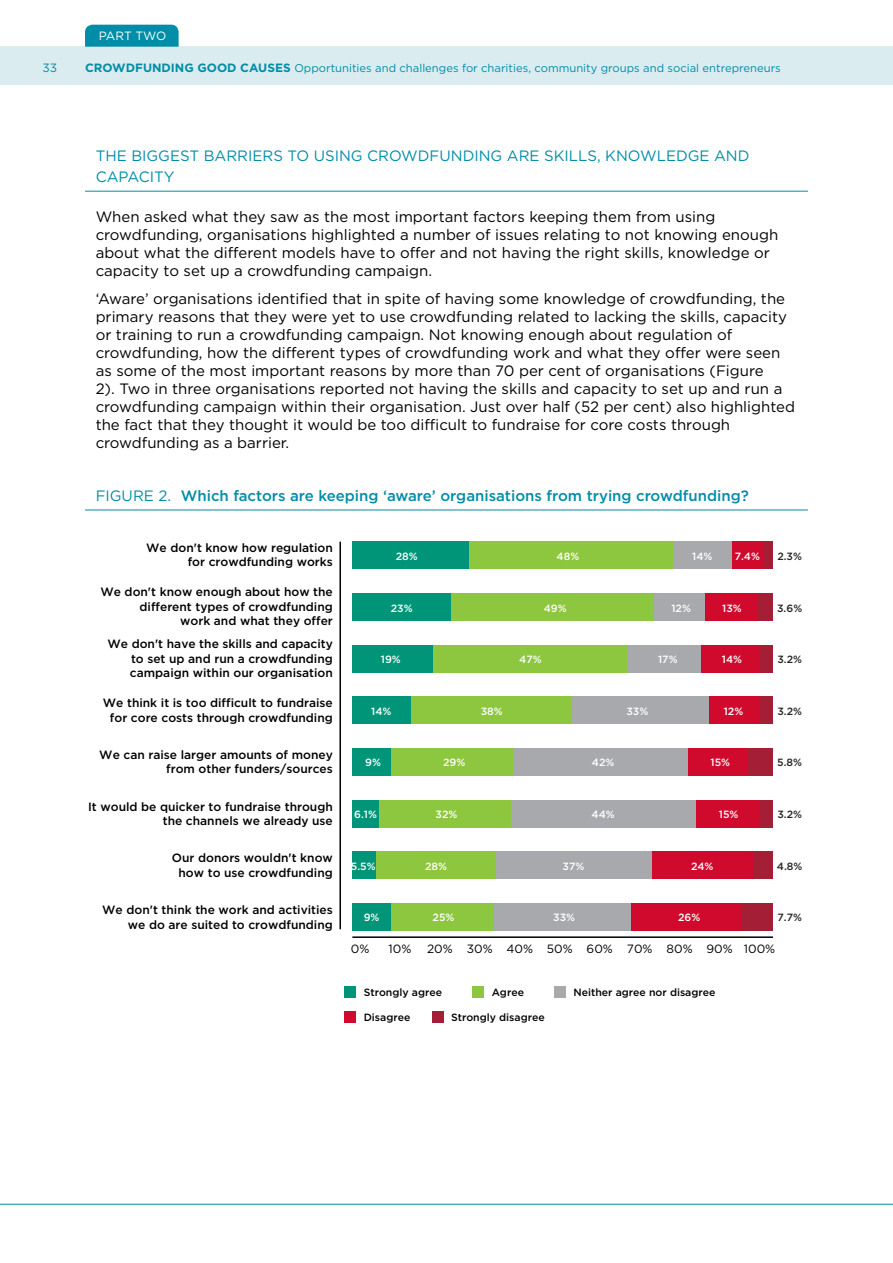
<style>
.page{position:relative;width:893px;height:1263px;background:#fff}
.page>*{position:absolute;margin:0;border:0;box-sizing:border-box;transform-origin:0 0}
.t1{font:15px/18px "Gotham HTF";color:#000}
.t2{font:500 15px "Gotham HTF";color:#008da8}
.t3{font:15px/21px "Gotham HTF";color:#008da8}
.t4{font:500 12px/14.4px "Gotham HTF";color:#000;text-align:right}
.t5{font:12px "Gotham HTF";color:#000}
.t6{font:12px "Gotham HTF";letter-spacing:-.005em;color:#fff}
.t7{font:12px "Gotham HTF";color:#008da8}
.t8{font:11.25px "Gotham HTF";color:#008da8}
.t9{font:500 10.5px "Gotham HTF";color:#fff}
.t10{font:500 10.5px "Gotham HTF";color:#000}
.t11{font:500 10.5px "Gotham HTF";color:#262324}
.s1{font-weight:700;font-size:12px}
.s2{font-weight:400}
</style>
<div class="page">
<div style="left:0;top:47px;width:893px;height:38px;background:#dbecf0"></div>
<hr style="left:0;top:1204px;width:893px;height:1px;background:#008da8">
<svg style="left:85px;top:25px;width:94px;height:22px;background:#068faa"></svg>
<hr style="left:85px;top:191px;width:723px;height:1px;background:#008da8">
<hr style="left:85px;top:510px;width:723px;height:1px;background:#008da8">
<hr style="left:352px;top:936px;width:421px;height:2px;background:#000">
<hr style="left:339px;top:542px;width:2px;height:387px;background:#000">
<div style="left:473px;top:986px;width:11px;height:12px;background:#8dc63f"></div>
<div style="left:345px;top:1011px;width:11px;height:12px;background:#d00a2c"></div>
<div style="left:432px;top:1011px;width:12px;height:12px;background:#a41f35"></div>
<div style="left:345px;top:986px;width:11px;height:12px;background:#009578"></div>
<div style="left:554px;top:986px;width:12px;height:12px;background:#a7a9ac"></div>
<div style="left:352px;top:542px;width:421px;height:27px;background:#a41f35"></div>
<div style="left:352px;top:542px;width:411px;height:27px;background:#d00a2c"></div>
<div style="left:352px;top:542px;width:380px;height:27px;background:#a7a9ac"></div>
<div style="left:352px;top:542px;width:320px;height:27px;background:#8dc63f"></div>
<div style="left:352px;top:542px;width:117px;height:27px;background:#009578"></div>
<div style="left:352px;top:593px;width:421px;height:28px;background:#a41f35"></div>
<div style="left:352px;top:593px;width:406px;height:28px;background:#d00a2c"></div>
<div style="left:352px;top:593px;width:353px;height:28px;background:#a7a9ac"></div>
<div style="left:352px;top:593px;width:302px;height:28px;background:#8dc63f"></div>
<div style="left:352px;top:593px;width:99px;height:28px;background:#009578"></div>
<div style="left:352px;top:645px;width:421px;height:27px;background:#a41f35"></div>
<div style="left:352px;top:645px;width:407px;height:27px;background:#d00a2c"></div>
<div style="left:352px;top:645px;width:349px;height:27px;background:#a7a9ac"></div>
<div style="left:352px;top:645px;width:276px;height:27px;background:#8dc63f"></div>
<div style="left:352px;top:645px;width:80px;height:27px;background:#009578"></div>
<div style="left:352px;top:697px;width:421px;height:27px;background:#a41f35"></div>
<div style="left:352px;top:697px;width:407px;height:27px;background:#d00a2c"></div>
<div style="left:352px;top:697px;width:357px;height:27px;background:#a7a9ac"></div>
<div style="left:352px;top:697px;width:220px;height:27px;background:#8dc63f"></div>
<div style="left:352px;top:697px;width:59px;height:27px;background:#009578"></div>
<div style="left:352px;top:748px;width:421px;height:28px;background:#a41f35"></div>
<div style="left:352px;top:748px;width:396px;height:28px;background:#d00a2c"></div>
<div style="left:352px;top:748px;width:336px;height:28px;background:#a7a9ac"></div>
<div style="left:352px;top:748px;width:161px;height:28px;background:#8dc63f"></div>
<div style="left:352px;top:748px;width:39px;height:28px;background:#009578"></div>
<div style="left:352px;top:800px;width:421px;height:27px;background:#a41f35"></div>
<div style="left:352px;top:800px;width:407px;height:27px;background:#d00a2c"></div>
<div style="left:352px;top:800px;width:343px;height:27px;background:#a7a9ac"></div>
<div style="left:352px;top:800px;width:159px;height:27px;background:#8dc63f"></div>
<div style="left:352px;top:800px;width:27px;height:27px;background:#009578"></div>
<div style="left:352px;top:852px;width:421px;height:27px;background:#a41f35"></div>
<div style="left:352px;top:852px;width:401px;height:27px;background:#d00a2c"></div>
<div style="left:352px;top:852px;width:299px;height:27px;background:#a7a9ac"></div>
<div style="left:352px;top:852px;width:143px;height:27px;background:#8dc63f"></div>
<div style="left:352px;top:852px;width:24px;height:27px;background:#009578"></div>
<div style="left:352px;top:903px;width:421px;height:28px;background:#a41f35"></div>
<div style="left:352px;top:903px;width:389px;height:28px;background:#d00a2c"></div>
<div style="left:352px;top:903px;width:279px;height:28px;background:#a7a9ac"></div>
<div style="left:352px;top:903px;width:142px;height:28px;background:#8dc63f"></div>
<div style="left:352px;top:903px;width:39px;height:28px;background:#009578"></div>
<p class="t6" style="left:99px;top:29px;width:69px">PART TWO</p>
<p class="t7" style="left:43px;top:61px;width:16px">33</p>
<p class="t8" style="left:85px;top:61px;width:697px"><span class="s1">CROWDFUNDING GOOD CAUSES</span> Opportunities and challenges for charities, community groups and social entrepreneurs</p>
<p class="t3" style="left:96px;top:145px;width:655px">THE BIGGEST BARRIERS TO USING CROWDFUNDING ARE SKILLS, KNOWLEDGE AND<br>CAPACITY</p>
<p class="t1" style="left:96px;top:207px;width:684px">When asked what they saw as the most important factors keeping them from using crowdfunding, organisations highlighted a number of issues relating to not knowing enough about what the different models have to offer and not having the right skills, knowledge or capacity to set up a crowdfunding campaign.</p>
<p class="t1" style="left:96px;top:290px;width:701px">‘Aware’ organisations identified that in spite of having some knowledge of crowdfunding, the primary reasons that they were yet to use crowdfunding related to lacking the skills, capacity or training to run a crowdfunding campaign. Not knowing enough about regulation of crowdfunding, how the different types of crowdfunding work and what they offer were seen as some of the most important reasons by more than 70 per cent of organisations (Figure<br>2). Two in three organisations reported not having the skills and capacity to set up and run a crowdfunding campaign within their organisation. Just over half (52 per cent) also highlighted the fact that they thought it would be too difficult to fundraise for core costs through crowdfunding as a barrier.</p>
<p class="t2" style="left:96px;top:487px;width:655px"><span class="s2">FIGURE 2.</span> Which factors are keeping ‘aware’ organisations from trying crowdfunding?</p>
<p class="t4" style="left:146px;top:540px;width:188px">We don't know how regulation for crowdfunding works</p>
<p class="t4" style="left:100px;top:585px;width:234px">We don't know enough about how the different types of crowdfunding<br>work and what they offer</p>
<p class="t4" style="left:130px;top:636px;width:204px;text-align:justify;text-indent:-22px">We don't have the skills and capacity to set up and run a crowdfunding campaign within our organisation</p>
<p class="t4" style="left:103px;top:695px;width:232px;text-align:center">We think it is too difficult to fundraise for core costs through crowdfunding</p>
<p class="t4" style="left:99px;top:747px;width:235px">We can raise larger amounts of money from other funders/sources</p>
<p class="t4" style="left:88px;top:799px;width:246px">It would be quicker to fundraise through the channels we already use</p>
<p class="t9" style="left:396px;top:550px;width:23px">28%</p>
<p class="t9" style="left:557px;top:550px;width:24px">48%</p>
<p class="t9" style="left:692px;top:550px;width:22px">14%</p>
<p class="t9" style="left:735px;top:550px;width:27px">7.4%</p>
<p class="t11" style="left:777px;top:550px;width:26px">2.3%</p>
<p class="t9" style="left:391px;top:602px;width:23px">23%</p>
<p class="t9" style="left:544px;top:602px;width:24px">49%</p>
<p class="t9" style="left:671px;top:602px;width:21px">12%</p>
<p class="t9" style="left:722px;top:602px;width:21px">13%</p>
<p class="t11" style="left:777px;top:602px;width:27px">3.6%</p>
<p class="t9" style="left:381px;top:653px;width:21px">19%</p>
<p class="t9" style="left:519px;top:653px;width:24px">47%</p>
<p class="t9" style="left:658px;top:653px;width:21px">17%</p>
<p class="t9" style="left:722px;top:653px;width:22px">14%</p>
<p class="t11" style="left:777px;top:653px;width:26px">3.2%</p>
<p class="t9" style="left:371px;top:705px;width:22px">14%</p>
<p class="t9" style="left:481px;top:705px;width:24px">38%</p>
<p class="t9" style="left:626px;top:705px;width:23px">33%</p>
<p class="t9" style="left:724px;top:705px;width:21px">12%</p>
<p class="t11" style="left:777px;top:705px;width:26px">3.2%</p>
<p class="t9" style="left:365px;top:757px;width:17px">9%</p>
<p class="t9" style="left:443px;top:757px;width:24px">29%</p>
<p class="t9" style="left:592px;top:757px;width:24px">42%</p>
<p class="t9" style="left:711px;top:757px;width:21px">15%</p>
<p class="t11" style="left:777px;top:757px;width:26px">5.8%</p>
<p class="t9" style="left:354px;top:808px;width:24px">6.1%</p>
<p class="t9" style="left:435px;top:808px;width:23px">32%</p>
<p class="t9" style="left:592px;top:808px;width:25px">44%</p>
<p class="t9" style="left:719px;top:808px;width:21px">15%</p>
<p class="t11" style="left:777px;top:808px;width:26px">3.2%</p>
<p class="t4" style="left:172px;top:851px;width:162px;text-align:center">Our donors wouldn't know how to use crowdfunding</p>
<p class="t4" style="left:102px;top:902px;width:232px">We don't think the work and activities we do are suited to crowdfunding</p>
<p class="t9" style="left:351px;top:860px;width:26px">5.5%</p>
<p class="t9" style="left:425px;top:860px;width:23px">28%</p>
<p class="t9" style="left:562px;top:860px;width:23px">37%</p>
<p class="t9" style="left:691px;top:860px;width:24px">24%</p>
<p class="t11" style="left:777px;top:860px;width:27px">4.8%</p>
<p class="t9" style="left:364px;top:912px;width:17px">9%</p>
<p class="t9" style="left:433px;top:912px;width:23px">25%</p>
<p class="t9" style="left:553px;top:912px;width:23px">33%</p>
<p class="t9" style="left:678px;top:912px;width:24px">26%</p>
<p class="t11" style="left:777px;top:912px;width:26px">7.7%</p>
<p class="t5" style="left:351px;top:942px;width:20px">0%</p>
<p class="t5" style="left:389px;top:942px;width:24px">10%</p>
<p class="t5" style="left:427px;top:942px;width:350px">20% 30% 40% 50% 60% 70% 80% 90% 100%</p>
<p class="t10" style="left:364px;top:986px;width:80px">Strongly agree</p>
<p class="t10" style="left:573px;top:986px;width:144px">Neither agree nor disagree</p>
<p class="t10" style="left:492px;top:986px;width:34px">Agree</p>
<p class="t10" style="left:364px;top:1011px;width:48px">Disagree</p>
<p class="t10" style="left:451px;top:1011px;width:95px">Strongly disagree</p>
</div>
